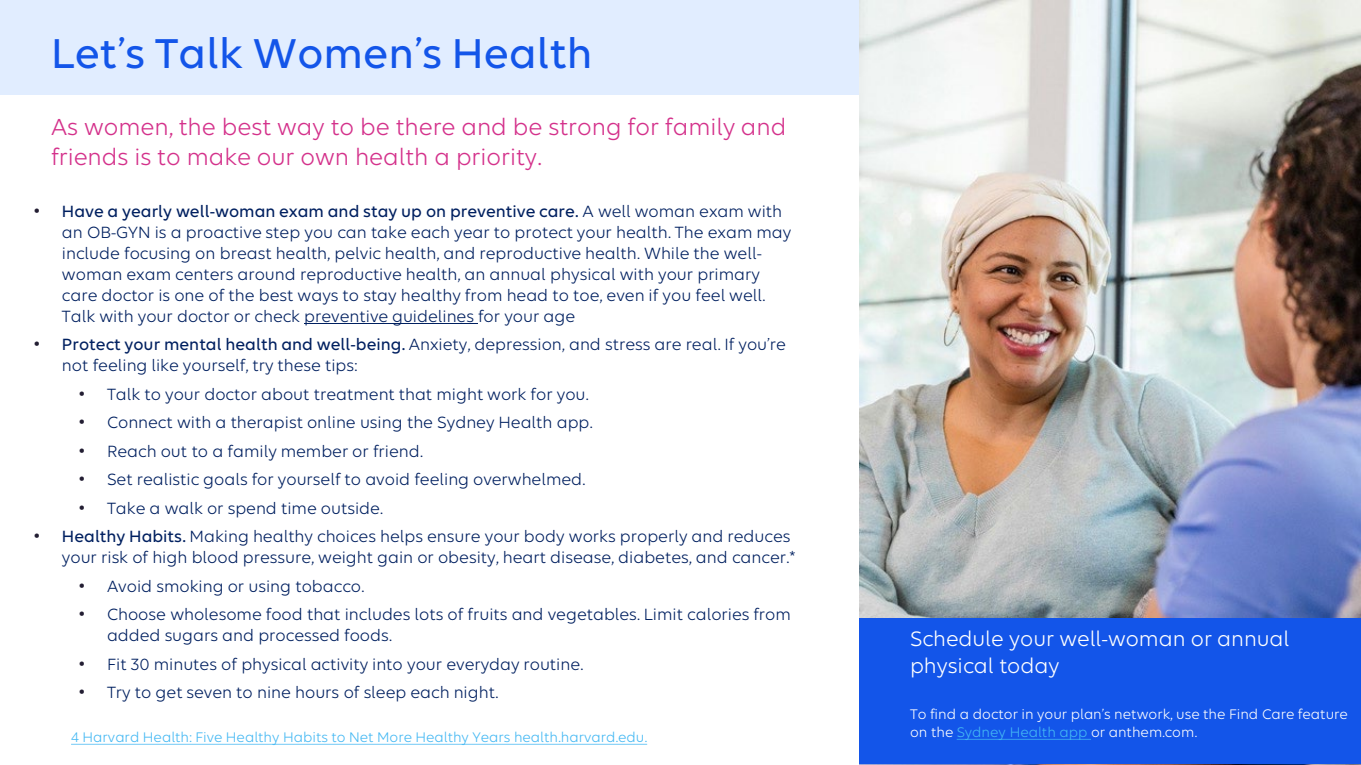
<style>
.page{position:relative;width:1361px;height:765px;background:#fff}
.page>*{position:absolute;margin:0;border:0;box-sizing:border-box;transform-origin:0 0}
.t1{font:500 45px "Elevance Sans";letter-spacing:.005em;color:#1355e9}
.t2{font:25px/30px "Elevance Sans";color:#d4318b}
.t3{font:22.5px/27px "Elevance Sans";color:#fff}
.t4{font:17.5px/21px "Elevance Sans";color:#002060}
.t5{font:15px/18px "Elevance Sans";color:#fff}
.t6{font:15px "Elevance Sans";color:#44b8f3}
.s1{font-family:"Arial";color:#231e33}
.s2{font-weight:500}
.s3{color:#44b8f3}
</style>
<div class="page">
<div style="left:0;top:0;width:1200px;height:95px;background:#e1edff"></div>
<img style="left:859px;top:0;width:501px;height:765px">
<hr style="left:304px;top:323px;width:174px;height:1px;background:#002060">
<div style="left:858px;top:619px;width:502px;height:145px;background:#1355e9"></div>
<svg style="left:956px;top:739px;width:134px;height:1px"></svg>
<svg style="left:71px;top:744px;width:576px;height:1px"></svg>
<h2 class="t1" style="left:51px;top:26px;width:543px">Let’s Talk Women’s Health</h2>
<p class="t2" style="left:51px;top:112px;width:736px">As women, the best way to be there and be strong for family and friends is to make our own health a priority.</p>
<p class="t4" style="left:62px;top:200px;width:730px;text-indent:-28px"><span class="s1">•</span> <span class="s2">Have a yearly well-woman exam and stay up on preventive care.</span> A well woman exam with an OB-GYN is a proactive step you can take each year to protect your health. The exam may include focusing on breast health, pelvic health, and reproductive health. While the well&shy;woman exam centers around reproductive health, an annual physical with your primary care doctor is one of the best ways to stay healthy from head to toe, even if you feel well.<br>Talk with your doctor or check preventive guidelines for your age</p>
<p class="t4" style="left:62px;top:333px;width:725px;text-indent:-28px"><span class="s1">•</span> <span class="s2">Protect your mental health and well-being.</span> Anxiety, depression, and stress are real. If you’re not feeling like yourself, try these tips:</p>
<p class="t4" style="left:79px;top:383px;width:511px"><span class="s1">•</span> Talk to your doctor about treatment that might work for you.</p>
<p class="t4" style="left:79px;top:411px;width:515px"><span class="s1">•</span> Connect with a therapist online using the Sydney Health app.</p>
<p class="t4" style="left:79px;top:440px;width:345px"><span class="s1">•</span> Reach out to a family member or friend.</p>
<p class="t4" style="left:79px;top:468px;width:508px"><span class="s1">•</span> Set realistic goals for yourself to avoid feeling overwhelmed.</p>
<p class="t4" style="left:79px;top:497px;width:306px"><span class="s1">•</span> Take a walk or spend time outside.</p>
<p class="t4" style="left:62px;top:525px;width:735px;text-indent:-28px"><span class="s1">•</span> <span class="s2">Healthy Habits.</span> Making healthy choices helps ensure your body works properly and reduces your risk of high blood pressure, weight gain or obesity, heart disease, diabetes, and cancer.*</p>
<p class="t4" style="left:79px;top:575px;width:287px"><span class="s1">•</span> Avoid smoking or using tobacco.</p>
<p class="t4" style="left:107px;top:603px;width:685px;text-indent:-28px"><span class="s1">•</span> Choose wholesome food that includes lots of fruits and vegetables. Limit calories from added sugars and processed foods.</p>
<p class="t4" style="left:79px;top:653px;width:506px"><span class="s1">•</span> Fit 30 minutes of physical activity into your everyday routine.</p>
<p class="t4" style="left:79px;top:681px;width:421px"><span class="s1">•</span> Try to get seven to nine hours of sleep each night.</p>
<p class="t6" style="left:71px;top:728px;width:577px">4 Harvard Health: Five Healthy Habits to Net More Healthy Years health.harvard.edu.</p>
<p class="t3" style="left:909px;top:624px;width:381px">Schedule your well-woman or annual physical today</p>
<p class="t5" style="left:909px;top:705px;width:439px">To find a doctor in your plan’s network, use the Find Care feature on the <span class="s3">Sydney Health app</span> or anthem.com.</p>
</div>
